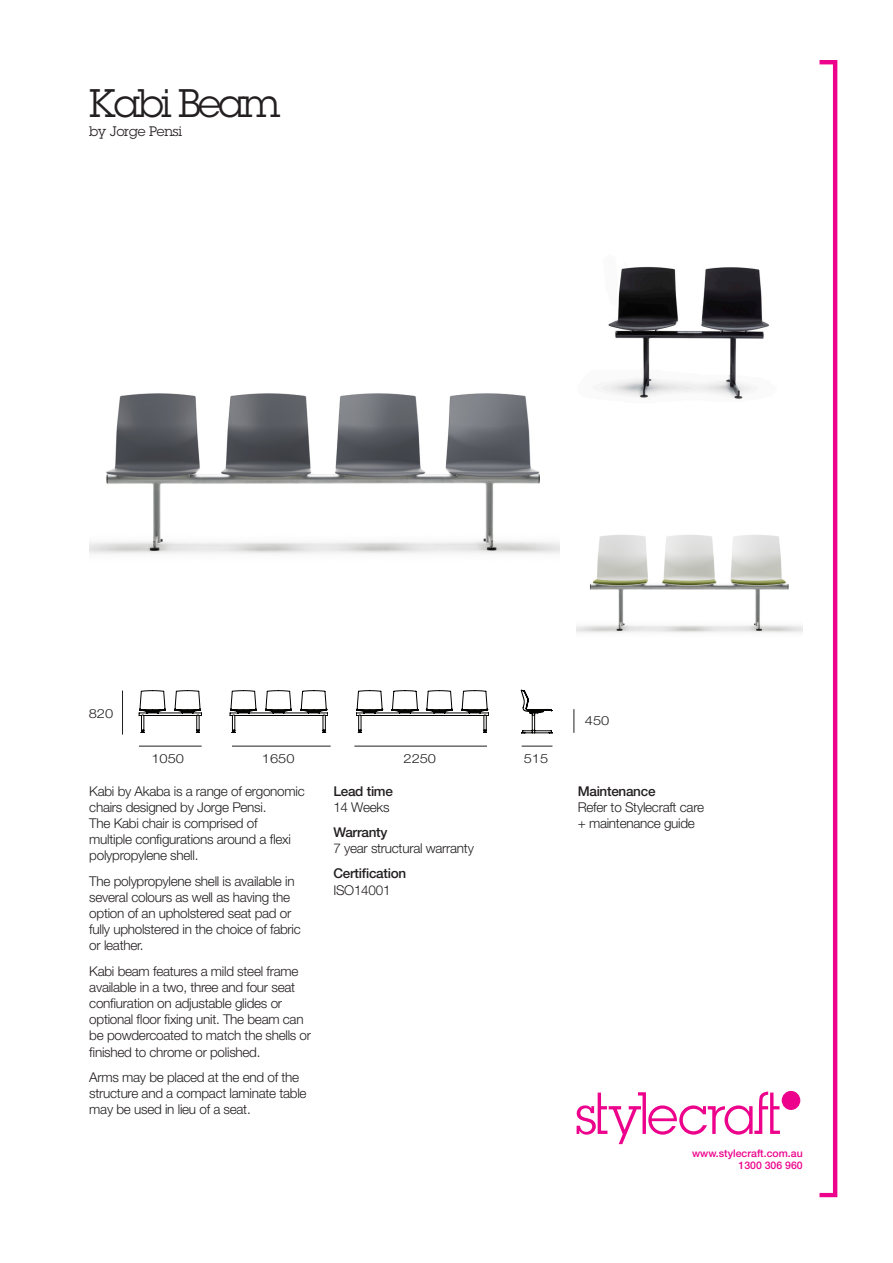
<style>
.page{position:relative;width:893px;height:1263px;background:#fff}
.page>*{position:absolute;margin:0;border:0;box-sizing:border-box;transform-origin:0 0}
.t1{font:39px "Lubalin Graph Std";letter-spacing:-.06em;color:#231f20}
.t2{font:300 13.5px/16.2px "Helvetica Neue LT Std";letter-spacing:-.02em;color:#231f20}
.t3{font:500 13.5px/16.2px "Helvetica Neue LT Std";letter-spacing:-.02em;color:#231f20}
.t4{font:13.5px "Lubalin Graph Std";letter-spacing:-.02em;color:#231f20}
.t5{font:300 12.6px "Helvetica Neue LT Std";color:#231f20;scale:1.16 1}
.t6{font:500 10.5px "Helvetica Neue LT Std";color:#ed028c}
.s1{font-weight:300}
.s2{font-weight:500}
</style>
<div class="page">
<svg style="left:819px;top:60px;width:18px;height:1137px"></svg>
<div style="left:782px;top:1091px;width:18px;height:19px;background:#ed028c;border-radius:50%"></div>
<svg style="left:577px;top:1091px;width:203px;height:53px"></svg>
<img style="left:577px;top:535px;width:226px;height:98px">
<img style="left:601px;top:266px;width:169px;height:133px">
<img style="left:89px;top:393px;width:470px;height:161px">
<svg style="left:139px;top:690px;width:63px;height:43px"></svg>
<svg style="left:230px;top:690px;width:98px;height:43px"></svg>
<svg style="left:356px;top:690px;width:133px;height:43px"></svg>
<hr style="left:122px;top:690px;width:1px;height:44px;background:#231f20">
<hr style="left:139px;top:746px;width:63px;height:1px;background:#231f20">
<hr style="left:232px;top:746px;width:99px;height:1px;background:#231f20">
<hr style="left:354px;top:746px;width:133px;height:1px;background:#231f20">
<svg style="left:521px;top:690px;width:32px;height:43px"></svg>
<hr style="left:522px;top:746px;width:30px;height:1px;background:#231f20">
<svg style="left:574px;top:709px;width:1px;height:24px"></svg>
<p class="t1" style="left:89px;top:79px;width:193px">Kabi Beam</p>
<p class="t4" style="left:89px;top:122px;width:94px">by Jorge Pensi</p>
<p class="t5" style="left:89px;top:706px;width:23px">820</p>
<p class="t5" style="left:151px;top:751px;width:30px">1050</p>
<p class="t5" style="left:262px;top:751px;width:30px">1650</p>
<p class="t5" style="left:403px;top:751px;width:30px">2250</p>
<p class="t5" style="left:524px;top:751px;width:23px">515</p>
<p class="t2" style="left:89px;top:782px;width:217px">Kabi by Akaba is a range of ergonomic chairs designed by Jorge Pensi.<br>The Kabi chair is comprised of<br>multiple configurations around a flexi polypropylene shell.</p>
<p class="t2" style="left:89px;top:872px;width:213px">The polypropylene shell is available in several colours as well as having the option of an upholstered seat pad or fully upholstered in the choice of fabric or leather.</p>
<p class="t2" style="left:89px;top:962px;width:223px">Kabi beam features a mild steel frame available in a two, three and four seat confiuration on adjustable glides or optional floor fixing unit. The beam can be powdercoated to match the shells or finished to chrome or polished.</p>
<p class="t2" style="left:89px;top:1068px;width:219px">Arms may be placed at the end of the structure and a compact laminate table may be used in lieu of a seat.</p>
<p class="t3" style="left:333px;top:782px;width:61px">Lead time<br><span class="s1">14 Weeks</span></p>
<p class="t2" style="left:333px;top:824px;width:142px"><span class="s2">Warranty<br></span>7 year structural warranty</p>
<p class="t3" style="left:333px;top:865px;width:74px">Certification<br><span class="s1">ISO14001</span></p>
<p class="t5" style="left:585px;top:712px;width:23px">450</p>
<p class="t2" style="left:578px;top:782px;width:128px"><span class="s2">Maintenance<br></span>Refer to Stylecraft care + maintenance guide</p>
<p class="t6" style="left:692px;top:1147px;width:112px">www.stylecraft.com.au</p>
<p class="t6" style="left:738px;top:1159px;width:66px">1300 306 960</p>
</div>
